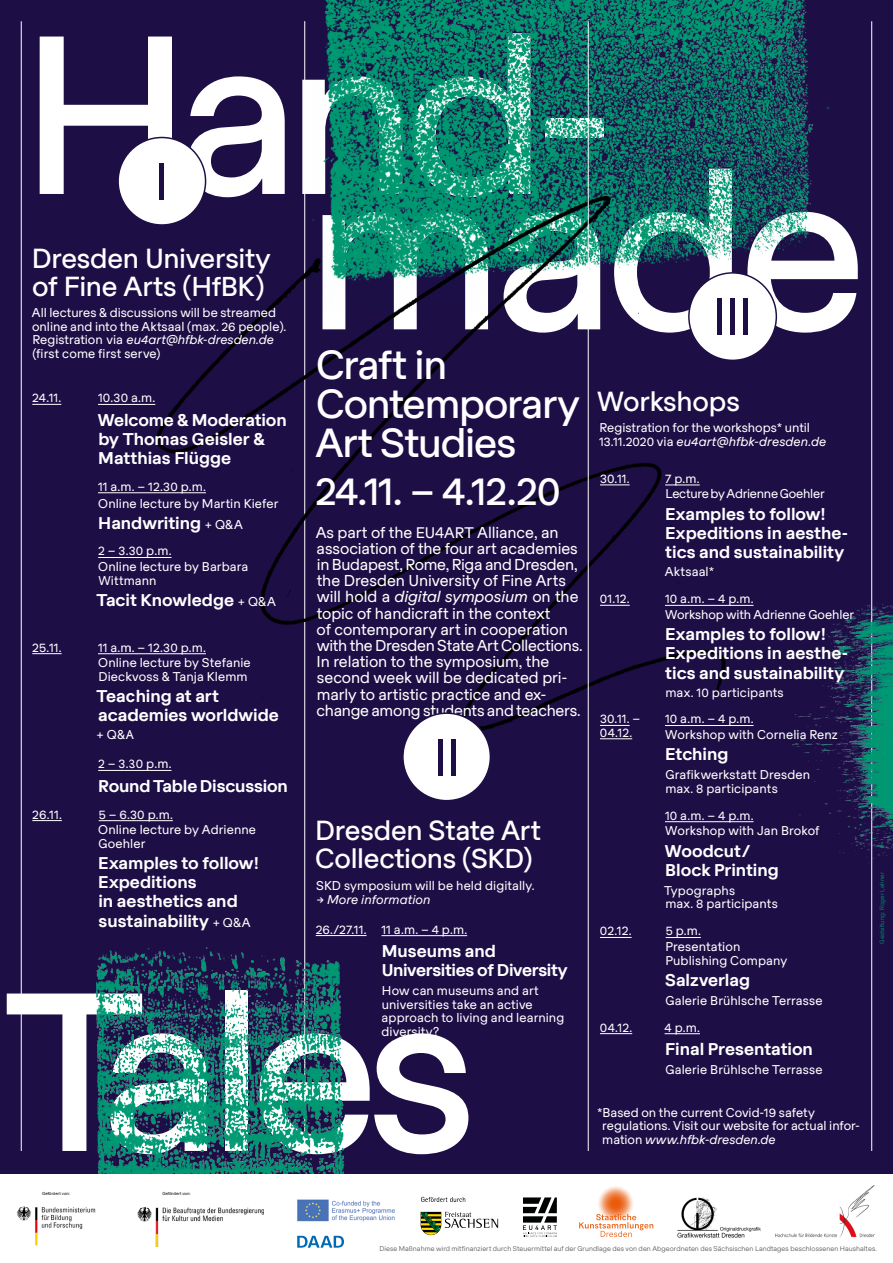
<style>
.page{position:relative;width:893px;height:1263px;background:#fff}
.page>*{position:absolute;margin:0;border:0;box-sizing:border-box;transform-origin:0 0}
.t1{font:500 220.05px "Routine Pro";letter-spacing:-.06em;color:#fff}
.t2{font:50.85px "Routine Pro";color:#1d0e46}
.t3{font:500 39.75px/39px "Routine Pro";letter-spacing:-.03em;color:#fff}
.t4{font:500 27px/27.8px "Routine Pro";letter-spacing:-.01em;color:#fff}
.t5{font:700 16.65px/19.2px "Routine Pro";color:#fff}
.t6{font:700 16.65px/19.2px "Routine Pro";letter-spacing:-.02em;color:#fff}
.t7{font:15.45px/16.2px "Routine Pro";letter-spacing:-.01em;color:#fff}
.t8{font:12.6px "Routine Pro";letter-spacing:.01em;color:#fff}
.t9{font:12.45px/13.5px "Routine Pro";letter-spacing:.005em;color:#fff}
.t10{font:12.45px/15.6px "Routine Pro";letter-spacing:-.02em;color:#fff}
.t11{font:italic 12.45px "Routine Pro";letter-spacing:.01em;color:#fff}
.t12{font:6.75px "Routine Pro";letter-spacing:.01em;color:#575756}
.t13{font:6px "Routine Pro";letter-spacing:.015em;color:#009770}
.t14{font:4.2px "Helvetica Neue";letter-spacing:.015em;color:#000}
.s1{font-size:26.7px}
.s2{font-style:italic}
.s3{font-size:15px}
.s4{font-weight:400;font-size:12.6px}
</style>
<div class="page">
<div style="left:0;top:0;width:893px;height:1174px;background:#1d0e46"></div>
<hr style="left:316px;top:935px;width:51px;height:1px;background:#fff">
<hr style="left:665px;top:821px;width:88px;height:1px;background:#fff">
<hr style="left:666px;top:937px;width:35px;height:1px;background:#fff">
<hr style="left:665px;top:1033px;width:35px;height:1px;background:#fff">
<hr style="left:381px;top:935px;width:86px;height:1px;background:#fff">
<hr style="left:98px;top:653px;width:108px;height:1px;background:#fff">
<img style="left:323px;top:0;width:506px;height:252px">
<hr style="left:99px;top:820px;width:74px;height:1px;background:#fff">
<hr style="left:98px;top:770px;width:73px;height:1px;background:#fff">
<hr style="left:304px;top:21px;width:1px;height:1130px;background:#fff">
<img style="left:130px;top:168px;width:636px;height:597px">
<hr style="left:21px;top:21px;width:1px;height:1130px;background:#fff">
<hr style="left:871px;top:21px;width:1px;height:1130px;background:#fff">
<hr style="left:588px;top:21px;width:1px;height:1130px;background:#fff">
<div style="left:118px;top:137px;width:88px;height:88px;background:#fff;border-radius:50%"></div>
<div style="left:689px;top:273px;width:87px;height:87px;background:#fff;border-radius:50%"></div>
<img style="left:95px;top:942px;width:250px;height:232px">
<img style="left:792px;top:574px;width:101px;height:312px">
<div style="left:403px;top:713px;width:87px;height:88px;background:#fff;border-radius:50%"></div>
<hr style="left:665px;top:605px;width:88px;height:1px;background:#fff">
<svg style="left:32px;top:404px;width:29px;height:1px"></svg>
<hr style="left:32px;top:653px;width:30px;height:1px;background:#fff">
<hr style="left:32px;top:820px;width:30px;height:1px;background:#fff">
<hr style="left:98px;top:492px;width:108px;height:1px;background:#fff">
<hr style="left:98px;top:557px;width:73px;height:1px;background:#fff">
<hr style="left:98px;top:404px;width:57px;height:1px;background:#fff">
<hr style="left:600px;top:485px;width:30px;height:1px;background:#fff">
<hr style="left:600px;top:605px;width:30px;height:1px;background:#fff">
<hr style="left:600px;top:725px;width:30px;height:1px;background:#fff">
<hr style="left:600px;top:738px;width:32px;height:1px;background:#fff">
<hr style="left:600px;top:937px;width:32px;height:1px;background:#fff">
<hr style="left:600px;top:1033px;width:32px;height:1px;background:#fff">
<hr style="left:665px;top:485px;width:35px;height:1px;background:#fff">
<svg style="left:523px;top:1197px;width:34px;height:40px"></svg>
<img style="left:137px;top:1207px;width:127px;height:39px">
<img style="left:297px;top:1199px;width:98px;height:23px">
<svg style="left:297px;top:1236px;width:47px;height:12px"></svg>
<img style="left:776px;top:1186px;width:98px;height:51px">
<img style="left:598px;top:1186px;width:35px;height:28px">
<svg style="left:579px;top:1214px;width:74px;height:23px"></svg>
<img style="left:677px;top:1197px;width:84px;height:41px">
<img style="left:16px;top:1206px;width:80px;height:40px">
<svg style="left:421px;top:1197px;width:44px;height:5px"></svg>
<svg style="left:421px;top:1212px;width:77px;height:23px"></svg>
<h1 class="t1" style="left:20px;top:-45px;width:598px">Hand-</h1>
<h2 class="t2" style="left:155px;top:144px;width:16px">I</h2>
<h1 class="t1" style="left:306px;top:91px;width:562px">made</h1>
<h3 class="t4" style="left:32px;top:242px;width:241px">Dresden University of Fine Arts (<span class="s1">HfBK</span>)</h3>
<p class="t9" style="left:32px;top:305px;width:256px">All lectures &amp; discussions will be streamed online and into the Aktsaal (max. 26 people).<br>Registration via <span class="s2">eu4art@hfbk-dresden.de </span>(first come first serve)</p>
<h2 class="t2" style="left:712px;top:279px;width:42px">III</h2>
<h3 class="t3" style="left:316px;top:342px;width:266px">Craft in<br>Contemporary<br>Art Studies</h3>
<h3 class="t3" style="left:315px;top:468px;width:247px">24.11. – 4.12.20</h3>
<p class="t7" style="left:316px;top:523px;width:269px">As part of the <span class="s3">EU4ART</span> Alliance, an association of the four art academies in Budapest, Rome, Riga and Dresden, the Dresden University of Fine Arts will hold a <span class="s2">digital symposium</span> on the topic of handicraft in the context<br>of contemporary art in cooperation with the Dresden State Art Collections.<br>In relation to the symposium, the second week will be dedicated pri&shy;marly to artistic practice and ex&shy;change among students and teachers.</p>
<h2 class="t2" style="left:433px;top:720px;width:29px">II</h2>
<h3 class="t4" style="left:597px;top:385px;width:144px">Workshops</h3>
<p class="t9" style="left:599px;top:420px;width:229px">Registration for the workshops* until<br>13.11.2020 via <span class="s2">eu4art@hfbk-dresden.de</span></p>
<p class="t9" style="left:32px;top:390px;width:31px">24.11.</p>
<p class="t9" style="left:98px;top:390px;width:59px">10.30 a.m.</p>
<h3 class="t5" style="left:98px;top:409px;width:190px">Welcome &amp; Moderation by Thomas Geisler &amp;<br>Matthias Flügge</h3>
<p class="t9" style="left:600px;top:471px;width:31px">30.11.</p>
<p class="t10" style="left:665px;top:470px;width:161px">7 p.m.<br>Lecture by Adrienne Goehler</p>
<h3 class="t5" style="left:665px;top:503px;width:184px">Examples to follow!<br>Expeditions in aesthe&shy;tics and sustainability</h3>
<p class="t8" style="left:665px;top:562px;width:51px">Aktsaal*</p>
<p class="t9" style="left:98px;top:477px;width:182px;line-height:16.8px">11 a.m. – 12.30 p.m.<br>Online lecture by Martin Kiefer</p>
<h3 class="t5" style="left:98px;top:513px;width:146px">Handwriting <span class="s4">+ Q&amp;A</span></h3>
<p class="t9" style="left:98px;top:542px;width:152px;line-height:15.6px">2 – 3.30 p.m.<br>Online lecture by Barbara</p>
<p class="t9" style="left:98px;top:572px;width:60px">Wittmann</p>
<h3 class="t5" style="left:97px;top:589px;width:181px">Tacit Knowledge <span class="s4">+ Q&amp;A</span></h3>
<p class="t9" style="left:600px;top:591px;width:31px">01.12.</p>
<p class="t9" style="left:665px;top:590px;width:191px;line-height:15.6px">10 a.m. – 4 p.m.<br>Workshop with Adrienne Goehler</p>
<h3 class="t5" style="left:665px;top:624px;width:184px">Examples to follow!<br>Expeditions in aesthe&shy;tics and sustainability</h3>
<p class="t8" style="left:665px;top:683px;width:120px">max. 10 participants</p>
<p class="t9" style="left:32px;top:639px;width:31px">25.11.</p>
<p class="t9" style="left:98px;top:638px;width:154px;line-height:15.6px">11 a.m. – 12.30 p.m.<br>Online lecture by Stefanie</p>
<p class="t9" style="left:98px;top:668px;width:151px">Dieckvoss &amp; Tanja Klemm</p>
<h3 class="t5" style="left:97px;top:686px;width:184px">Teaching at art academies worldwide</h3>
<p class="t8" style="left:97px;top:725px;width:39px">+ Q&amp;A</p>
<p class="t9" style="left:600px;top:711px;width:42px">30.11. –<br>04.12.</p>
<p class="t9" style="left:665px;top:710px;width:174px;line-height:15.6px">10 a.m. – 4 p.m.<br>Workshop with Cornelia Renz</p>
<h3 class="t5" style="left:665px;top:744px;width:65px">Etching</h3>
<p class="t9" style="left:665px;top:767px;width:146px">Grafikwerkstatt Dresden max. 8 participants</p>
<p class="t9" style="left:665px;top:806px;width:156px;line-height:15.6px">10 a.m. – 4 p.m.<br>Workshop with Jan Brokof</p>
<h3 class="t5" style="left:665px;top:840px;width:115px">Woodcut/<br>Block Printing</h3>
<p class="t9" style="left:664px;top:882px;width:115px">Typographs<br>max. 8 participants</p>
<p class="t9" style="left:665px;top:922px;width:77px;line-height:15.6px">5 p.m.<br>Presentation</p>
<p class="t9" style="left:665px;top:952px;width:123px">Publishing Company</p>
<h3 class="t5" style="left:665px;top:969px;width:86px">Salzverlag</h3>
<p class="t9" style="left:665px;top:986px;width:159px;line-height:26.8px">Galerie Brühlsche Terrasse<br>4 p.m.</p>
<h3 class="t5" style="left:665px;top:1039px;width:149px">Final Presentation</h3>
<p class="t9" style="left:665px;top:1062px;width:159px">Galerie Brühlsche Terrasse</p>
<p class="t9" style="left:98px;top:756px;width:75px">2 – 3.30 p.m.</p>
<h3 class="t5" style="left:98px;top:775px;width:191px">Round Table Discussion</h3>
<p class="t9" style="left:32px;top:806px;width:31px">26.11.</p>
<p class="t9" style="left:98px;top:805px;width:159px;line-height:15.6px">5 – 6.30 p.m.<br>Online lecture by Adrienne</p>
<p class="t9" style="left:98px;top:835px;width:49px">Goehler</p>
<h3 class="t5" style="left:98px;top:853px;width:162px">Examples to follow!<br>Expeditions<br>in aesthetics and sustainability <span class="s4">+ Q&amp;A</span></h3>
<h3 class="t4" style="left:315px;top:815px;width:227px">Dresden State Art<br>Collections (<span class="s1">SKD</span>)</h3>
<p class="t9" style="left:316px;top:878px;width:220px">SKD symposium will be held digitally.</p>
<p class="t11" style="left:317px;top:890px;width:115px">→ More information</p>
<p class="t9" style="left:381px;top:921px;width:87px">11 a.m. – 4 p.m.</p>
<h3 class="t6" style="left:382px;top:941px;width:187px">Museums and<br>Universities of Diversity</h3>
<p class="t9" style="left:382px;top:983px;width:184px">How can museums and art universities take an active approach to living and learning diversity?</p>
<p class="t9" style="left:316px;top:921px;width:52px">26./27.11.</p>
<p class="t9" style="left:600px;top:923px;width:33px">02.12.</p>
<h1 class="t1" style="left:4px;top:912px;width:474px">Tales</h1>
<p class="t9" style="left:600px;top:1019px;width:34px">04.12.</p>
<p class="t9" style="left:602px;top:1105px;width:259px;text-indent:-5px">*Based on the current Covid-19 safety regulations. Visit our website for actual infor&shy;mation <span class="s2">www.hfbk-dresden.de</span></p>
<p class="t14" style="left:42px;top:1191px;width:29px">Gefördert von:</p>
<p class="t14" style="left:163px;top:1191px;width:29px">Gefördert von:</p>
<p class="t13" style="left:878px;top:944px;width:73px;rotate:-90deg">Gestaltung: Roger Lehner</p>
<p class="t12" style="left:380px;top:1244px;width:499px">Diese Maßnahme wird mitfinanziert durch Steuermittel auf der Grundlage des von den Abgeordneten des Sächsischen Landtages beschlossenen Haushaltes.</p>
</div>
